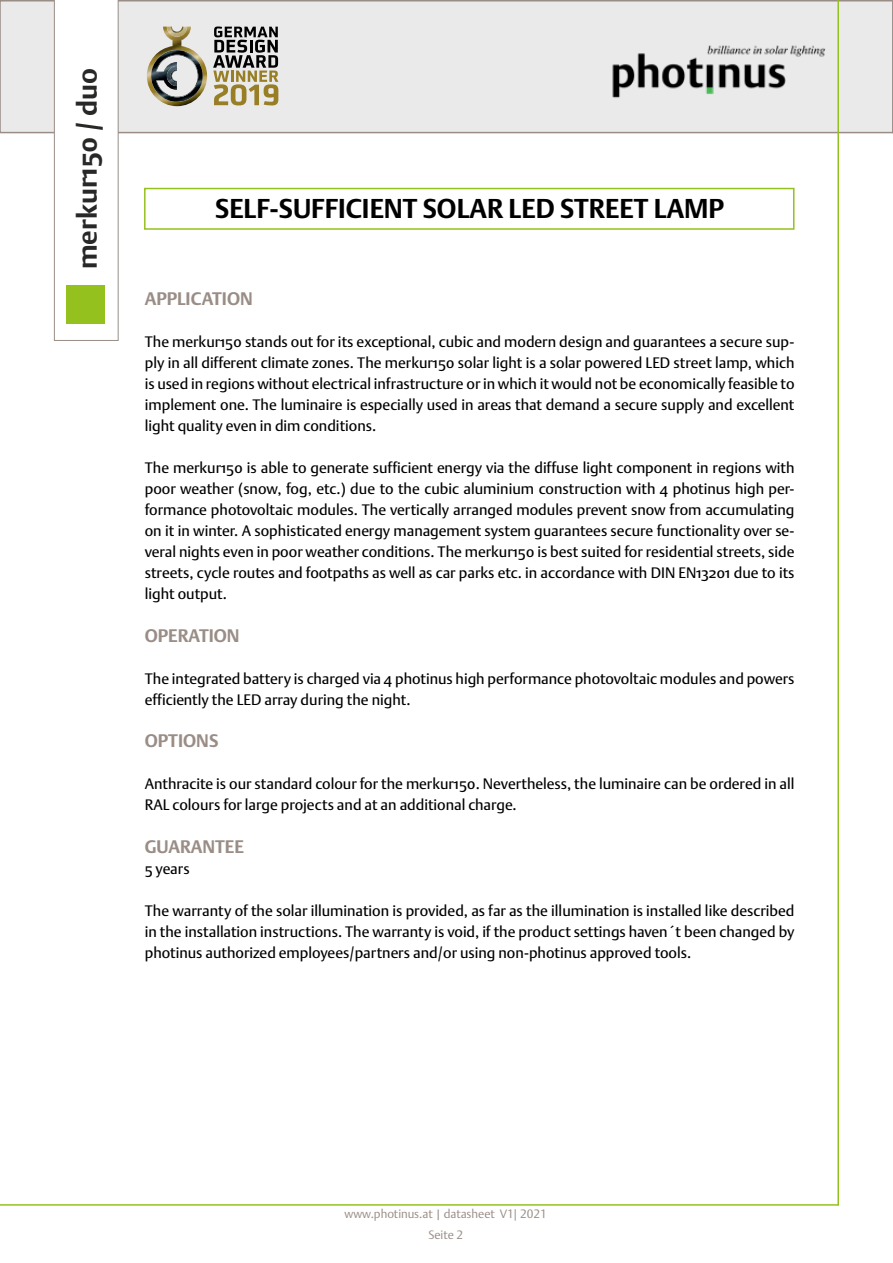
<style>
.page{position:relative;width:893px;height:1263px;background:#fff}
.page>*{position:absolute;margin:0;border:0;box-sizing:border-box;transform-origin:0 0}
.t1{font:700 27px "DTL Argo ST";color:#000}
.t2{font:700 27px "DTL Argo ST";color:#282827}
.t3{font:700 18px "DTL Argo ST";color:#998d86}
.t4{font:15px/21px "DTL Argo ST";color:#000;text-align:justify}
.t5{font:300 12px/21px "DTL Argo T";color:#998d86;text-align:center}
.s1{font-family:"Arial";font-weight:400}
</style>
<div class="page">
<div style="left:0;top:0;width:893px;height:133px;background:#eaeaea;border:2px solid #998d86"></div>
<svg style="left:892px;top:0;width:1px;height:133px"></svg>
<img style="left:612px;top:45px;width:214px;height:53px">
<hr style="left:0;top:1204px;width:838px;height:2px;background:#95c11f">
<hr style="left:837px;top:0;width:2px;height:1206px;background:#95c11f">
<img style="left:147px;top:27px;width:60px;height:79px">
<img style="left:151px;top:50px;width:52px;height:52px">
<img style="left:167px;top:27px;width:20px;height:10px">
<svg style="left:170px;top:27px;width:13px;height:6px"></svg>
<img style="left:156px;top:55px;width:42px;height:42px">
<svg style="left:213px;top:27px;width:65px;height:78px"></svg>
<svg style="left:54px;top:0;width:65px;height:341px"></svg>
<div style="left:66px;top:285px;width:38px;height:38px;background:#95c11f"></div>
<div style="left:144px;top:188px;width:650px;height:42px;border:2px solid #95c11f"></div>
<h1 class="t2" style="left:71px;top:269px;width:203px;rotate:-90deg">merkur150 / duo</h1>
<h1 class="t1" style="left:215px;top:193px;width:510px">SELF-SUFFICIENT SOLAR LED STREET LAMP</h1>
<p class="t3" style="left:145px;top:288px;width:110px">APPLICATION</p>
<p class="t4" style="left:145px;top:331px;width:651px">The merkur150 stands out for its exceptional, cubic and modern design and guarantees a secure sup&shy;ply in all different climate zones. The merkur150 solar light is a solar powered LED street lamp, which is used in regions without electrical infrastructure or in which it would not be economically feasible to implement one. The luminaire is especially used in areas that demand a secure supply and excellent light quality even in dim conditions.</p>
<p class="t4" style="left:145px;top:457px;width:651px">The merkur150 is able to generate sufficient energy via the diffuse light component in regions with poor weather (snow, fog, etc.) due to the cubic aluminium construction with 4 photinus high per&shy;formance photovoltaic modules. The vertically arranged modules prevent snow from accumulating on it in winter. A sophisticated energy management system guarantees secure functionality over se&shy;veral nights even in poor weather conditions. The merkur150 is best suited for residential streets, side streets, cycle routes and footpaths as well as car parks etc. in accordance with DIN EN13201 due to its light output.</p>
<p class="t3" style="left:145px;top:625px;width:96px">OPERATION</p>
<p class="t4" style="left:145px;top:668px;width:651px">The integrated battery is charged via 4 photinus high performance photovoltaic modules and powers efficiently the LED array during the night.</p>
<p class="t3" style="left:145px;top:730px;width:75px">OPTIONS</p>
<p class="t4" style="left:145px;top:773px;width:651px">Anthracite is our standard colour for the merkur150. Nevertheless, the luminaire can be ordered in all<br>RAL colours for large projects and at an additional charge.</p>
<p class="t3" style="left:145px;top:836px;width:101px">GUARANTEE</p>
<p class="t4" style="left:145px;top:858px;width:46px">5 years</p>
<p class="t4" style="left:145px;top:900px;width:651px">The warranty of the solar illumination is provided, as far as the illumination is installed like described in the installation instructions. The warranty is void, if the product settings haven´t been changed by photinus authorized employees/partners and/or using non-photinus approved tools.</p>
<p class="t5" style="left:344px;top:1203px;width:204px">www.photinus.at | datasheet V1<span class="s1">|</span> 2021<br>Seite 2</p>
</div>
